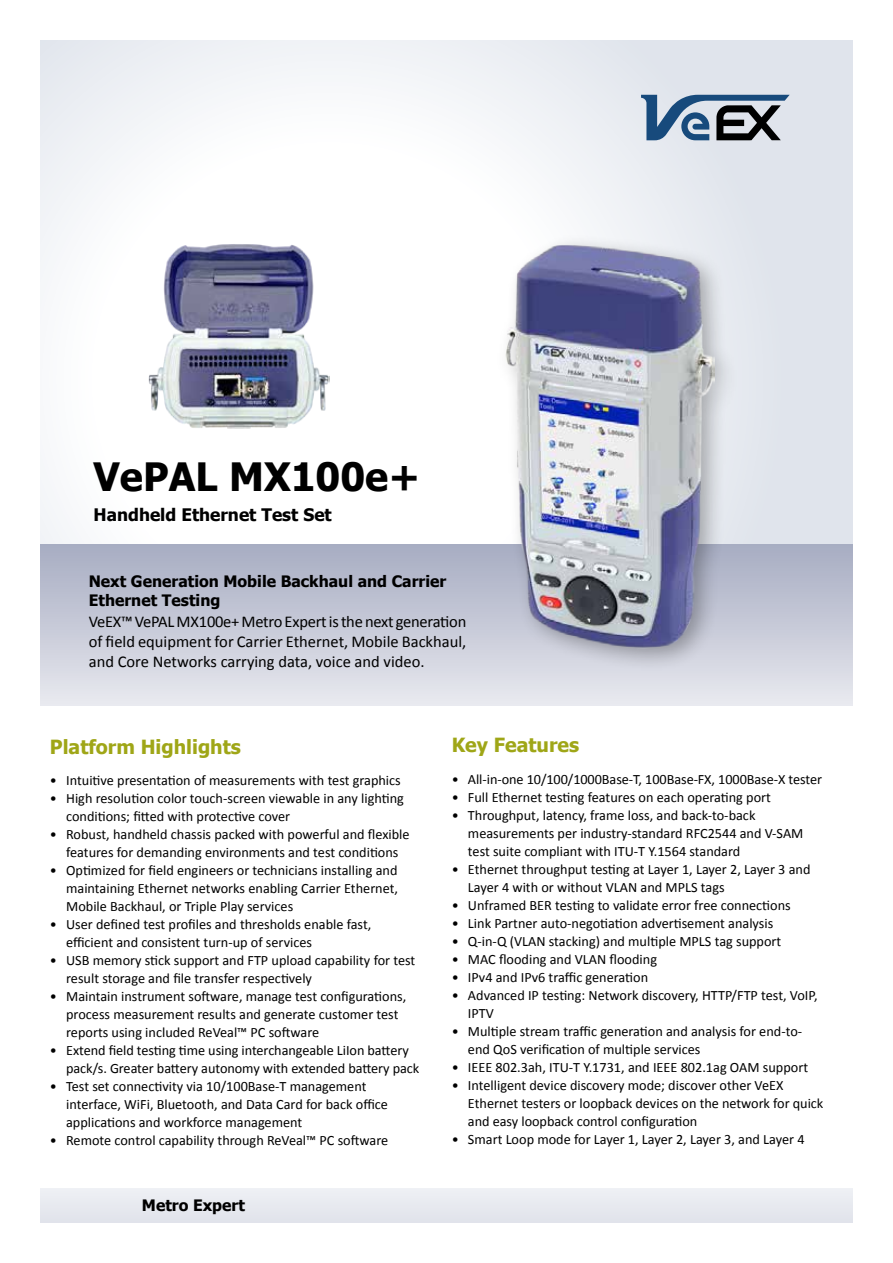
<style>
.page{position:relative;width:893px;height:1263px;background:#fff}
.page>*{position:absolute;margin:0;border:0;box-sizing:border-box;transform-origin:0 0}
.t1{font:700 39px "Tahoma";color:#000}
.t2{font:700 19.5px "Tahoma";color:#9fa617}
.t3{font:700 17.25px "Tahoma";color:#000}
.t4{font:16.5px/19.8px "Calibri";color:#000;text-align:justify}
.t5{font:700 15.75px/18.9px "Tahoma";color:#000}
.t6{font:14.25px/18px "Calibri";color:#000}
</style>
<div class="page">
<div style="left:40px;top:1188px;width:813px;height:34px;background:#e7e9ef"></div>
<svg style="left:40px;top:40px;width:813px;height:504px"></svg>
<svg style="left:641px;top:95px;width:149px;height:45px;background:#788a9d"></svg>
<div style="left:40px;top:544px;width:813px;height:161px;background:linear-gradient(to bottom,#a6acc2,#e8e9ef)"></div>
<div style="left:496px;top:233px;width:242px;height:439px;background:#000;opacity:.3"></div>
<img style="left:505px;top:243px;width:209px;height:405px">
<img style="left:148px;top:243px;width:182px;height:185px">
<h1 class="t1" style="left:94px;top:449px;width:328px">VePAL MX100e+</h1>
<p class="t3" style="left:94px;top:502px;width:240px">Handheld Ethernet Test Set</p>
<p class="t5" style="left:89px;top:571px;width:359px">Next Generation Mobile Backhaul and Carrier<br>Ethernet Testing</p>
<p class="t4" style="left:89px;top:612px;width:379px">VeEX™ VePAL MX100e+ Metro Expert is the next generation of field equipment for Carrier Ethernet, Mobile Backhaul, and Core Networks carrying data, voice and video.</p>
<h2 class="t2" style="left:50px;top:733px;width:192px">Platform Highlights</h2>
<p class="t6" style="left:50px;top:771px;width:352px">• Intuitive presentation of measurements with test graphics</p>
<p class="t6" style="left:66px;top:789px;width:339px;text-indent:-16px">• High resolution color touch-screen viewable in any lighting conditions; fitted with protective cover</p>
<p class="t6" style="left:50px;top:825px;width:361px;text-align:center">• Robust, handheld chassis packed with powerful and flexible features for demanding environments and test conditions</p>
<p class="t6" style="left:66px;top:861px;width:333px;text-align:justify;text-indent:-16px">• Optimized for field engineers or technicians installing and maintaining Ethernet networks enabling Carrier Ethernet, Mobile Backhaul, or Triple Play services</p>
<p class="t6" style="left:66px;top:915px;width:307px;text-indent:-16px">• User defined test profiles and thresholds enable fast, efficient and consistent turn-up of services</p>
<p class="t6" style="left:66px;top:951px;width:351px;text-indent:-16px">• USB memory stick support and FTP upload capability for test result storage and file transfer respectively</p>
<p class="t6" style="left:66px;top:987px;width:342px;text-indent:-16px">• Maintain instrument software, manage test configurations, process measurement results and generate customer test reports using included ReVeal™ PC software</p>
<p class="t6" style="left:66px;top:1041px;width:355px;text-indent:-16px">• Extend field testing time using interchangeable LiIon battery pack/s. Greater battery autonomy with extended battery pack</p>
<p class="t6" style="left:66px;top:1077px;width:323px;text-indent:-16px">• Test set connectivity via 10/100Base-T management interface, WiFi, Bluetooth, and Data Card for back office applications and workforce management</p>
<p class="t6" style="left:50px;top:1131px;width:340px">• Remote control capability through ReVeal™ PC software</p>
<p class="t5" style="left:142px;top:1195px;width:104px">Metro Expert</p>
<h2 class="t2" style="left:452px;top:731px;width:129px">Key Features</h2>
<p class="t6" style="left:452px;top:770px;width:372px">• All-in-one 10/100/1000Base-T, 100Base-FX, 1000Base-X tester</p>
<p class="t6" style="left:452px;top:788px;width:321px">• Full Ethernet testing features on each operating port</p>
<p class="t6" style="left:468px;top:806px;width:337px;text-indent:-16px">• Throughput, latency, frame loss, and back-to-back measurements per industry-standard RFC2544 and V-SAM test suite compliant with ITU-T Y.1564 standard</p>
<p class="t6" style="left:468px;top:860px;width:344px;text-indent:-16px">• Ethernet throughput testing at Layer 1, Layer 2, Layer 3 and<br>Layer 4 with or without VLAN and MPLS tags</p>
<p class="t6" style="left:452px;top:896px;width:341px">• Unframed BER testing to validate error free connections</p>
<p class="t6" style="left:452px;top:914px;width:323px">• Link Partner auto-negotiation advertisement analysis</p>
<p class="t6" style="left:452px;top:932px;width:331px">• Q-in-Q (VLAN stacking) and multiple MPLS tag support</p>
<p class="t6" style="left:452px;top:950px;width:207px">• MAC flooding and VLAN flooding</p>
<p class="t6" style="left:452px;top:968px;width:198px">• IPv4 and IPv6 traffic generation</p>
<p class="t6" style="left:468px;top:986px;width:351px;text-indent:-16px">• Advanced IP testing: Network discovery, HTTP/FTP test, VoIP,<br>IPTV</p>
<p class="t6" style="left:468px;top:1022px;width:336px;text-indent:-16px">• Multiple stream traffic generation and analysis for end-to&shy;end QoS verification of multiple services</p>
<p class="t6" style="left:452px;top:1058px;width:358px">• IEEE 802.3ah, ITU-T Y.1731, and IEEE 802.1ag OAM support</p>
<p class="t6" style="left:468px;top:1076px;width:357px;text-indent:-16px">• Intelligent device discovery mode; discover other VeEX<br>Ethernet testers or loopback devices on the network for quick and easy loopback control configuration</p>
<p class="t6" style="left:452px;top:1130px;width:354px">• Smart Loop mode for Layer 1, Layer 2, Layer 3, and Layer 4</p>
</div>
